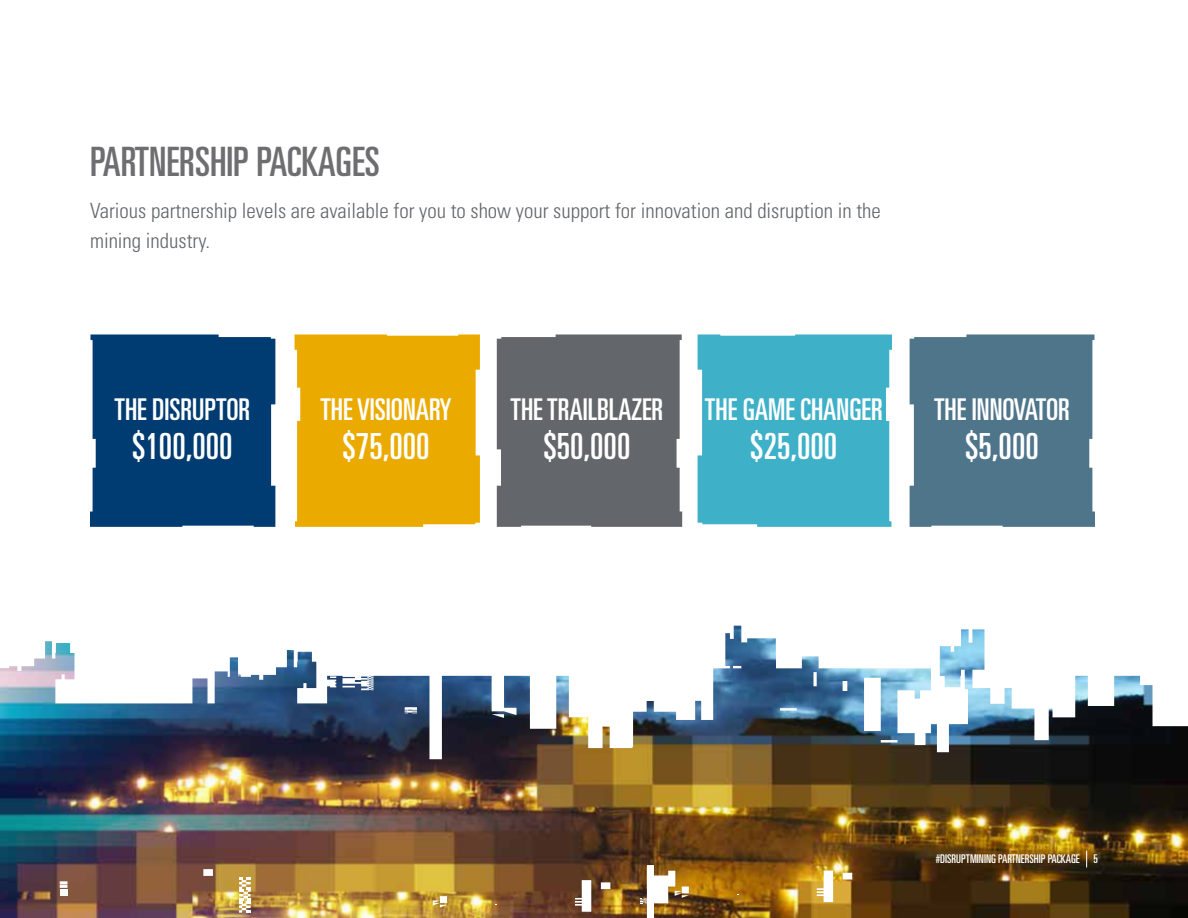
<style>
.page{position:relative;width:1188px;height:918px;background:#fff}
.page>*{position:absolute;margin:0;border:0;box-sizing:border-box;transform-origin:0 0}
.t1{font:ultra-condensed 40.5px "Univers";color:#6e6e70}
.t2{font:ultra-condensed 36px "Univers";color:#fff}
.t3{font:ultra-condensed 30px "Univers";color:#fff}
.t4{font:300 condensed 21px/30px "Univers";color:#63666a}
.t5{font:ultra-condensed 12px "Univers";color:#fff}
</style>
<div class="page">
<img style="left:0;top:626px;width:1188px;height:292px">
<svg style="left:817px;top:870px;width:16px;height:32px"></svg>
<svg style="left:843px;top:873px;width:9px;height:7px"></svg>
<svg style="left:640px;top:865px;width:49px;height:53px"></svg>
<svg style="left:601px;top:882px;width:9px;height:7px"></svg>
<svg style="left:575px;top:880px;width:16px;height:32px"></svg>
<svg style="left:433px;top:896px;width:14px;height:11px"></svg>
<div style="left:60px;top:889px;width:7px;height:6px;background:#fff"></div>
<svg style="left:60px;top:881px;width:7px;height:7px"></svg>
<svg style="left:203px;top:869px;width:10px;height:7px"></svg>
<svg style="left:239px;top:877px;width:12px;height:36px"></svg>
<div style="left:90px;top:334px;width:185px;height:193px;background:#003c71"></div>
<div style="left:497px;top:334px;width:185px;height:193px;background:#63666a"></div>
<div style="left:295px;top:334px;width:185px;height:193px;background:#eaaa00"></div>
<div style="left:698px;top:334px;width:194px;height:193px;background:#3eb1c8"></div>
<div style="left:910px;top:334px;width:185px;height:193px;background:#4f758b"></div>
<svg style="left:1086px;top:850px;width:1px;height:17px"></svg>
<h1 class="t1" style="left:90px;top:138px;width:291px">PARTNERSHIP PACKAGES</h1>
<p class="t4" style="left:90px;top:195px;width:792px">Various partnership levels are available for you to show your support for innovation and disruption in the mining industry.</p>
<h3 class="t3" style="left:115px;top:392px;width:137px">THE DISRUPTOR</h3>
<h2 class="t2" style="left:132px;top:426px;width:102px">$100,000</h2>
<h3 class="t3" style="left:320px;top:392px;width:133px">THE VISIONARY</h3>
<h2 class="t2" style="left:343px;top:426px;width:89px">$75,000</h2>
<h3 class="t3" style="left:510px;top:392px;width:154px">THE TRAILBLAZER</h3>
<h2 class="t2" style="left:543px;top:426px;width:89px">$50,000</h2>
<h3 class="t3" style="left:705px;top:392px;width:179px">THE GAME CHANGER</h3>
<h2 class="t2" style="left:750px;top:426px;width:89px">$25,000</h2>
<h3 class="t3" style="left:934px;top:392px;width:137px">THE INNOVATOR</h3>
<h2 class="t2" style="left:965px;top:426px;width:75px">$5,000</h2>
<p class="t5" style="left:936px;top:852px;width:164px">#DISRUPTMINING PARTNERSHIP PACKAGE 5</p>
</div>
